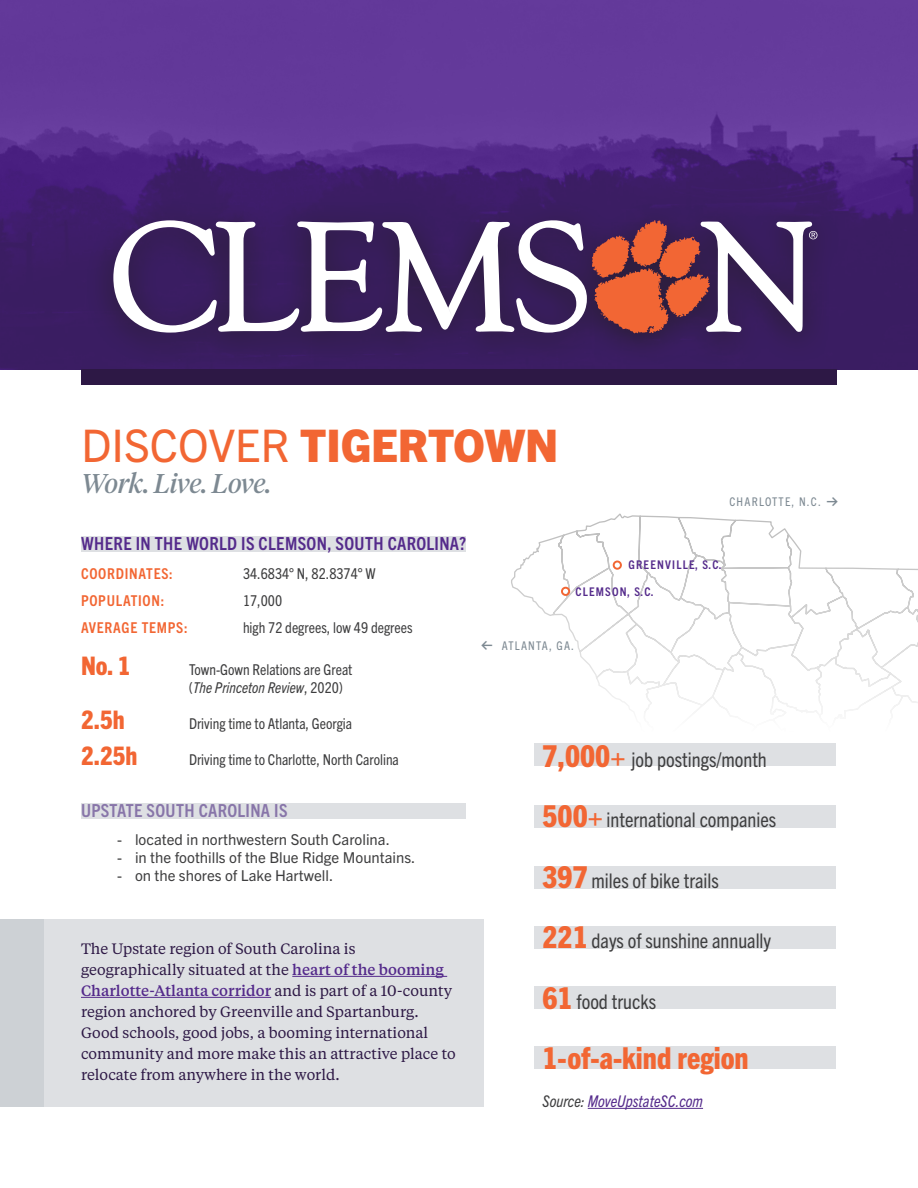
<style>
.page{position:relative;width:918px;height:1188px;background:#fff}
.page>*{position:absolute;margin:0;border:0;box-sizing:border-box;transform-origin:0 0}
.heading{font:800 45px "Trade Gothic Next LT Pro";color:#f26633}
.Infographic{font:800 condensed 30.3px "Trade Gothic Next LT Pro";color:#f26633}
.subheading{font:italic 27px "Tiempos Headline";letter-spacing:-.01em;color:#7d8992}
.stat_body{font:800 condensed 25.65px "Trade Gothic Next LT Pro";color:#f26633}
.Infographic-2{font:condensed 20.25px "Trade Gothic Next LT Pro";color:#3e3e3f}
.sub-subheading{font:700 condensed 18px "Trade Gothic Next LT Pro";letter-spacing:.02em;color:#542a8b}
.Infographic-3{font:italic condensed 16.2px "Trade Gothic Next LT Pro";color:#542a8b}
.Callout{font:15px/21px "Tiempos Text";color:#2d1845}
.stat_body-2{font:condensed 15px/18px "Trade Gothic Next LT Pro";color:#3e3e3f}
.body{font:15px "Trade Gothic Next LT Pro";color:#3e3e3f}
.stat_body-3{font:700 condensed 15px "Trade Gothic Next LT Pro";letter-spacing:.05em;color:#f26633}
.t1{font:700 condensed 12px "Trade Gothic Next LT Pro";letter-spacing:.1em;color:#542a8b}
.t2{font:condensed 12px "Trade Gothic Next LT Pro";letter-spacing:.1em;color:#7d8992}
.t3{font:900 12px "Biotif";color:#7d8992}
.s1{font-weight:400}
.s2{font-style:italic}
.s3{font-weight:500;color:#542a8b}
.s4{font-family:"Biotif";font-weight:900;font-stretch:normal}
.s5{font-weight:800;font-size:30.3px;color:#f26633}
.s6{color:#3e3e3f}
</style>
<div class="page">
<div style="left:0;top:919px;width:484px;height:188px;background:#dee0e3"></div>
<div style="left:0;top:919px;width:43px;height:188px;background:#cdd1d5"></div>
<div style="left:81px;top:536px;width:384px;height:16px;background:#dee0e3"></div>
<svg style="left:0;top:0;width:918px;height:369px;background:#57308b"></svg>
<div style="left:81px;top:369px;width:756px;height:15px;background:#2d1845"></div>
<div style="left:86px;top:199px;width:756px;height:168px;background:#3a1d61"></div>
<svg style="left:113px;top:219px;width:705px;height:125px"></svg>
<div style="left:534px;top:743px;width:301px;height:23px;background:#dee0e3"></div>
<div style="left:534px;top:805px;width:301px;height:22px;background:#dee0e3"></div>
<div style="left:534px;top:866px;width:301px;height:23px;background:#dee0e3"></div>
<div style="left:534px;top:926px;width:301px;height:23px;background:#dee0e3"></div>
<div style="left:534px;top:986px;width:301px;height:23px;background:#dee0e3"></div>
<div style="left:534px;top:1046px;width:301px;height:23px;background:#dee0e3"></div>
<hr style="left:588px;top:1108px;width:115px;height:1px;background:#542a8b">
<hr style="left:292px;top:976px;width:155px;height:1px;background:#542a8b">
<hr style="left:81px;top:997px;width:190px;height:1px;background:#542a8b">
<div style="left:81px;top:803px;width:384px;height:15px;background:#dee0e3"></div>
<svg style="left:511px;top:513px;width:407px;height:197px"></svg>
<div style="left:613px;top:561px;width:9px;height:9px;border:2px solid #f26633;border-radius:50%"></div>
<div style="left:561px;top:587px;width:9px;height:9px;border:2px solid #f26633;border-radius:50%"></div>
<h1 class="heading" style="left:81px;top:414px;width:479px"><span class="s1">DISCOVER</span> TIGERTOWN</h1>
<h2 class="subheading" style="left:81px;top:465px;width:192px">Work. Live. Love.</h2>
<p class="t2" style="left:729px;top:494px;width:93px">CHARLOTTE, N.C.</p>
<p class="t3" style="left:838px;top:512px;width:14px;rotate:-180deg">←</p>
<h3 class="sub-subheading" style="left:81px;top:531px;width:387px">WHERE IN THE WORLD IS CLEMSON, SOUTH CAROLINA?</h3>
<p class="stat_body-3" style="left:81px;top:563px;width:93px">COORDINATES:</p>
<p class="stat_body-2" style="left:243px;top:564px;width:134px">34.6834° N, 82.8374° W</p>
<p class="stat_body-3" style="left:81px;top:590px;width:85px">POPULATION:</p>
<p class="stat_body-2" style="left:243px;top:591px;width:41px">17,000</p>
<p class="stat_body-3" style="left:81px;top:617px;width:108px">AVERAGE TEMPS:</p>
<p class="stat_body-2" style="left:243px;top:618px;width:171px">high 72 degrees, low 49 degrees</p>
<p class="stat_body" style="left:81px;top:648px;width:51px">No. 1</p>
<p class="stat_body-2" style="left:189px;top:660px;width:165px">Town-Gown Relations are Great (<span class="s2">The Princeton Review</span>, 2020)</p>
<p class="stat_body" style="left:81px;top:702px;width:45px">2.5h</p>
<p class="stat_body-2" style="left:189px;top:714px;width:165px">Driving time to Atlanta, Georgia</p>
<p class="stat_body" style="left:81px;top:738px;width:58px">2.25h</p>
<p class="stat_body-2" style="left:189px;top:750px;width:211px">Driving time to Charlotte, North Carolina</p>
<h3 class="sub-subheading" style="left:81px;top:798px;width:208px">UPSTATE SOUTH CAROLINA IS</h3>
<p class="body" style="left:117px;top:829px;width:274px">- located in northwestern South Carolina.</p>
<p class="body" style="left:117px;top:847px;width:300px">- in the foothills of the Blue Ridge Mountains.</p>
<p class="body" style="left:117px;top:865px;width:218px">- on the shores of Lake Hartwell.</p>
<h5 class="Callout" style="left:81px;top:937px;width:364px">The Upstate region of South Carolina is geographically situated at the <span class="s3">heart of the booming</span></h5>
<h5 class="Callout" style="left:81px;top:979px;width:376px"><span class="s3">Charlotte-Atlanta corridor</span> and is part of a 10-county region anchored by Greenville and Spartanburg.<br>Good schools, good jobs, a booming international community and more make this an attractive place to relocate from anywhere in the world.</h5>
<p class="t1" style="left:628px;top:556px;width:95px">GREENVILLE, S.C.</p>
<p class="t1" style="left:575px;top:583px;width:80px">CLEMSON, S.C.</p>
<p class="t2" style="left:481px;top:637px;width:95px"><span class="s4">←</span> ATLANTA, GA.</p>
<h6 class="Infographic-2" style="left:543px;top:745px;width:226px"><span class="s5">7,000+</span> job postings/month</h6>
<h6 class="Infographic-2" style="left:543px;top:806px;width:235px"><span class="s5">500+</span> international companies</h6>
<h6 class="Infographic-2" style="left:543px;top:867px;width:178px"><span class="s5">397</span> miles of bike trails</h6>
<h6 class="Infographic-2" style="left:543px;top:927px;width:230px"><span class="s5">221</span> days of sunshine annually</h6>
<h6 class="Infographic-2" style="left:543px;top:988px;width:115px"><span class="s5">61</span> food trucks</h6>
<h6 class="Infographic" style="left:543px;top:1038px;width:208px">1-of-a-kind region</h6>
<h6 class="Infographic-3" style="left:543px;top:1090px;width:162px"><span class="s6">Source:</span> MoveUpstateSC.com</h6>
</div>
